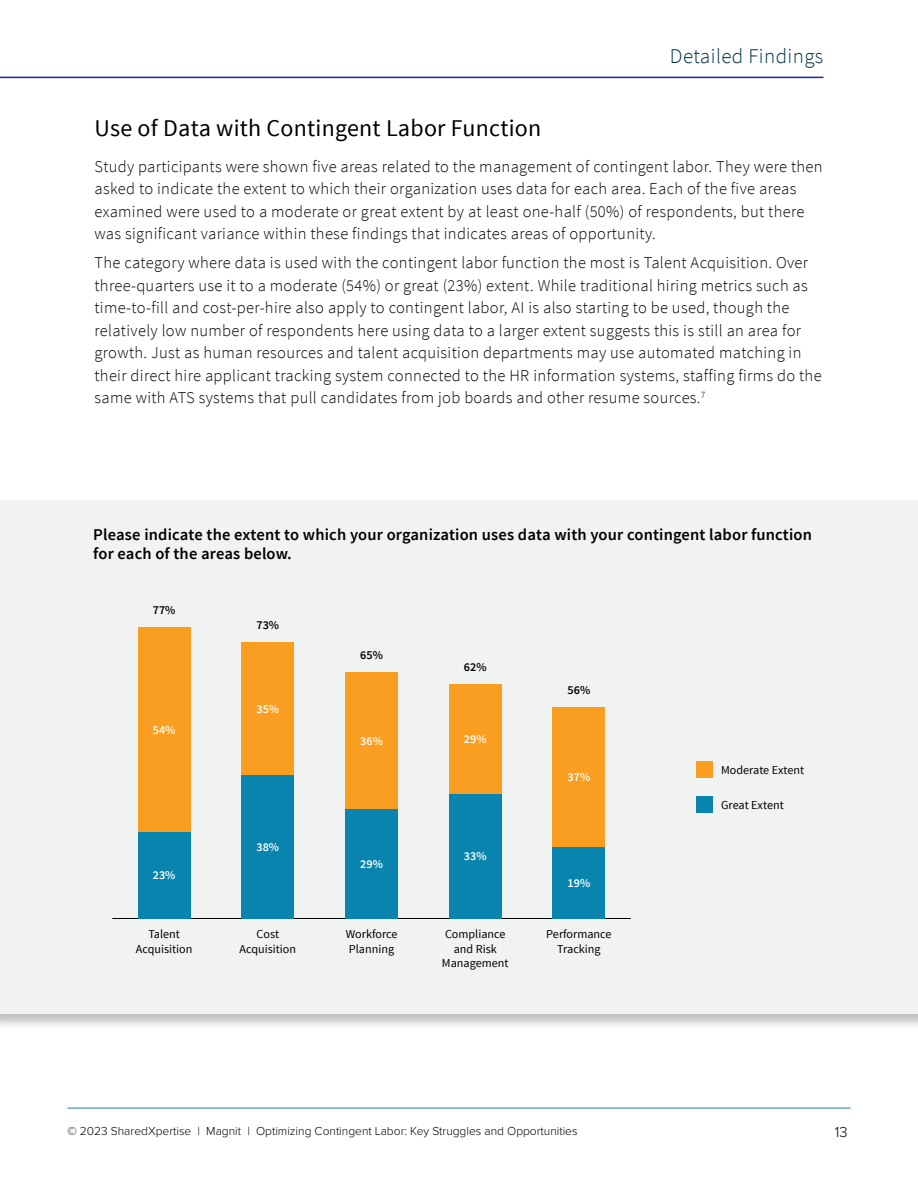
<style>
.page{position:relative;width:918px;height:1188px;background:#fff}
.page>*{position:absolute;margin:0;border:0;box-sizing:border-box;transform-origin:0 0}
.t1{font:24px "Source Sans Pro";letter-spacing:.01em;color:#000}
.t2{font:300 21px "Source Sans Pro";letter-spacing:.02em;color:#003146}
.t3{font:300 16.5px/22.5px "Source Sans Pro";letter-spacing:.02em;color:#000}
.t4{font:600 16.5px/19.5px "Source Sans Pro";letter-spacing:.01em;color:#000}
.t5{font:300 15px "Proxima Nova";color:#000}
.t6{font:12.15px/14.5px "Source Sans Pro";color:#000;text-align:center}
.t7{font:600 12.15px "Source Sans Pro";color:#fff}
.t8{font:600 12.15px "Source Sans Pro";color:#000}
.t9{font:300 12px "Proxima Nova";color:#000}
</style>
<div class="page">
<hr style="left:0;top:77px;width:824px;height:1px;background:#1226ab">
<hr style="left:68px;top:1108px;width:782px;height:1px;background:#257ba0">
<div style="left:0;top:499px;width:918px;height:530px;background:#000;opacity:.25"></div>
<div style="left:0;top:500px;width:918px;height:514px;background:#f1f2f2"></div>
<hr style="left:112px;top:918px;width:519px;height:1px;background:#000">
<div style="left:138px;top:628px;width:53px;height:204px;background:#f99e20"></div>
<div style="left:242px;top:643px;width:52px;height:132px;background:#f99e20"></div>
<div style="left:345px;top:673px;width:53px;height:136px;background:#f99e20"></div>
<div style="left:449px;top:684px;width:53px;height:110px;background:#f99e20"></div>
<div style="left:553px;top:707px;width:52px;height:140px;background:#f99e20"></div>
<div style="left:138px;top:832px;width:53px;height:86px;background:#0984ae"></div>
<div style="left:242px;top:775px;width:52px;height:143px;background:#0984ae"></div>
<div style="left:345px;top:809px;width:53px;height:109px;background:#0984ae"></div>
<div style="left:449px;top:794px;width:53px;height:124px;background:#0984ae"></div>
<div style="left:553px;top:847px;width:52px;height:71px;background:#0984ae"></div>
<div style="left:696px;top:761px;width:17px;height:17px;background:#f99e20"></div>
<div style="left:696px;top:796px;width:17px;height:17px;background:#0984ae"></div>
<p class="t2" style="left:670px;top:43px;width:155px">Detailed Findings</p>
<h1 class="t1" style="left:94px;top:113px;width:448px">Use of Data with Contingent Labor Function</h1>
<p class="t3" style="left:94px;top:155px;width:730px">Study participants were shown five areas related to the management of contingent labor. They were then asked to indicate the extent to which their organization uses data for each area. Each of the five areas examined were used to a moderate or great extent by at least one-half (50%) of respondents, but there was significant variance within these findings that indicates areas of opportunity.</p>
<p class="t3" style="left:94px;top:252px;width:729px">The category where data is used with the contingent labor function the most is Talent Acquisition. Over three-quarters use it to a moderate (54%) or great (23%) extent. While traditional hiring metrics such as time-to-fill and cost-per-hire also apply to contingent labor, AI is also starting to be used, though the relatively low number of respondents here using data to a larger extent suggests this is still an area for growth. Just as human resources and talent acquisition departments may use automated matching in their direct hire applicant tracking system connected to the HR information systems, staffing firms do the same with ATS systems that pull candidates from job boards and other resume sources.<sup>7</sup></p>
<p class="t4" style="left:93px;top:525px;width:720px">Please indicate the extent to which your organization uses data with your contingent labor function for each of the areas below.</p>
<p class="t8" style="left:153px;top:602px;width:24px">77%</p>
<p class="t7" style="left:153px;top:722px;width:24px">54%</p>
<p class="t7" style="left:153px;top:868px;width:24px">23%</p>
<p class="t8" style="left:257px;top:617px;width:24px">73%</p>
<p class="t7" style="left:257px;top:701px;width:24px">35%</p>
<p class="t7" style="left:257px;top:839px;width:24px">38%</p>
<p class="t8" style="left:360px;top:647px;width:24px">65%</p>
<p class="t7" style="left:360px;top:734px;width:24px">36%</p>
<p class="t7" style="left:360px;top:856px;width:24px">29%</p>
<p class="t8" style="left:464px;top:659px;width:24px">62%</p>
<p class="t7" style="left:464px;top:732px;width:24px">29%</p>
<p class="t7" style="left:464px;top:849px;width:24px">33%</p>
<p class="t8" style="left:568px;top:682px;width:24px">56%</p>
<p class="t7" style="left:568px;top:769px;width:24px">37%</p>
<p class="t7" style="left:568px;top:875px;width:24px">19%</p>
<p class="t6" style="left:136px;top:927px;width:58px">Talent<br>Acquisition</p>
<p class="t6" style="left:240px;top:927px;width:58px">Cost<br>Acquisition</p>
<p class="t6" style="left:346px;top:927px;width:53px;text-align:left">Workforce<br>Planning</p>
<p class="t6" style="left:442px;top:927px;width:68px">Compliance and Risk<br>Management</p>
<p class="t6" style="left:546px;top:927px;width:67px">Performance<br>Tracking</p>
<p class="t6" style="left:721px;top:763px;width:85px">Moderate Extent</p>
<p class="t6" style="left:721px;top:798px;width:64px">Great Extent</p>
<p class="t9" style="left:68px;top:1124px;width:512px">© 2023 SharedXpertise | Magnit | Optimizing Contingent Labor: Key Struggles and Opportunities</p>
<p class="t5" style="left:835px;top:1124px;width:14px">13</p>
</div>
